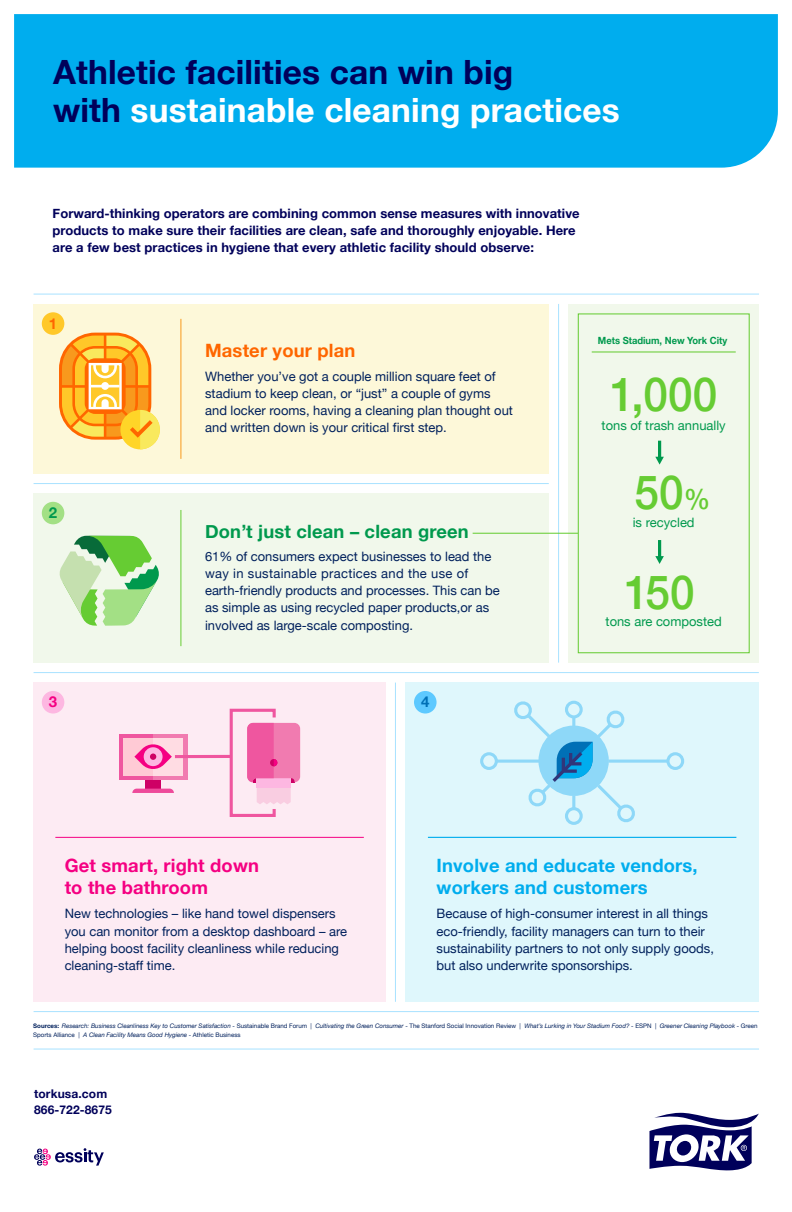
<style>
.page{position:relative;width:792px;height:1212px;background:#fff}
.page>*{position:absolute;margin:0;border:0;box-sizing:border-box;transform-origin:0 0}
.t1{font:500 46.9px "Helvetica Neue";color:#6c3;scale:.94 1}
.t2{font:700 33.4px/38px "Helvetica Neue";letter-spacing:.005em;color:#00005a}
.t3{font:700 18.4px/21.6px "Helvetica Neue";letter-spacing:.01em;color:#00adee}
.t4{font:700 18.4px/21.6px "Helvetica Neue";letter-spacing:.01em;color:#f50082}
.t5{font:700 18.4px "Helvetica Neue";letter-spacing:.01em;color:#00994d}
.t6{font:700 18.4px "Helvetica Neue";letter-spacing:.01em;color:#f60}
.t7{font:700 15px "Helvetica Neue";color:#f60}
.t8{font:700 15px "Helvetica Neue";color:#00994d}
.t9{font:700 15px "Helvetica Neue";color:#f50082}
.t10{font:700 15px "Helvetica Neue";color:#0070b6}
.t11{font:13px/17.3px "Helvetica Neue";color:#00205c}
.t12{font:700 13px/17px "Helvetica Neue";letter-spacing:.005em;color:#00005a}
.t13{font:13px "Helvetica Neue";color:#00994d}
.t14{font:700 12px/16px "Helvetica Neue";letter-spacing:.01em;color:#00005a}
.t15{font:700 9.9px "Helvetica Neue";color:#00994d;scale:.94 1}
.t16{font:italic 6.2px/9.3px "Helvetica Neue";color:#00205c}
.s1{color:#fff}
.s2{font-size:28.2px}
.s3{font-weight:700;font-style:normal}
.s4{font-style:normal}
</style>
<div class="page">
<div style="left:14px;top:14px;width:764px;height:154px;background:#00adee"></div>
<svg style="left:649px;top:1112px;width:110px;height:58px"></svg>
<svg style="left:34px;top:1148px;width:70px;height:17px"></svg>
<hr style="left:34px;top:1048px;width:725px;height:1px;background:#a8e2ff">
<hr style="left:34px;top:1011px;width:725px;height:1px;background:#a8e2ff">
<div style="left:34px;top:304px;width:515px;height:170px;background:#fdf8d9"></div>
<div style="left:34px;top:493px;width:515px;height:169px;background:#f1f8eb"></div>
<div style="left:34px;top:682px;width:352px;height:319px;background:#fdebf3"></div>
<div style="left:405px;top:682px;width:354px;height:319px;background:#dff7fc"></div>
<div style="left:568px;top:304px;width:191px;height:358px;background:#f1f8eb"></div>
<hr style="left:34px;top:293px;width:725px;height:1px;background:#a8e2ff">
<hr style="left:34px;top:672px;width:725px;height:1px;background:#a8e2ff">
<hr style="left:34px;top:483px;width:515px;height:1px;background:#a8e2ff">
<div style="left:578px;top:313px;width:172px;height:340px;border:1px solid #6c3"></div>
<hr style="left:395px;top:682px;width:1px;height:319px;background:#a8e2ff">
<hr style="left:558px;top:304px;width:1px;height:358px;background:#a8e2ff">
<hr style="left:473px;top:533px;width:105px;height:1px;background:#6c3">
<svg style="left:59px;top:536px;width:100px;height:89px"></svg>
<div style="left:145px;top:774px;width:16px;height:15px;background:#ce0065"></div>
<svg style="left:228px;top:708px;width:72px;height:109px"></svg>
<div style="left:119px;top:734px;width:68px;height:45px;background:#ef569f"></div>
<div style="left:153px;top:734px;width:34px;height:45px;background:#f17bb0"></div>
<div style="left:123px;top:738px;width:60px;height:37px;background:#ffdce3"></div>
<div style="left:123px;top:738px;width:30px;height:37px;background:#ffcad5"></div>
<svg style="left:134px;top:744px;width:38px;height:25px"></svg>
<div style="left:144px;top:747px;width:19px;height:19px;background:#fdb7e1;border-radius:50%"></div>
<div style="left:150px;top:753px;width:6px;height:7px;background:#ce0065;border-radius:50%"></div>
<svg style="left:132px;top:788px;width:42px;height:5px"></svg>
<hr style="left:175px;top:755px;width:55px;height:3px;background:#ef569f">
<div style="left:480px;top:752px;width:18px;height:18px;border:3px solid #8ed8f8;border-radius:50%"></div>
<hr style="left:496px;top:759px;width:43px;height:3px;background:#8ed8f8">
<div style="left:666px;top:752px;width:18px;height:18px;border:3px solid #8ed8f8;border-radius:50%"></div>
<hr style="left:608px;top:759px;width:60px;height:3px;background:#8ed8f8">
<svg style="left:511px;top:700px;width:128px;height:125px"></svg>
<hr style="left:592px;top:351px;width:144px;height:1px;background:#6c3">
<hr style="left:658px;top:441px;width:3px;height:17px;background:#00994d">
<svg style="left:655px;top:457px;width:9px;height:7px"></svg>
<hr style="left:658px;top:540px;width:3px;height:17px;background:#00994d">
<svg style="left:655px;top:556px;width:9px;height:8px"></svg>
<hr style="left:180px;top:319px;width:1px;height:140px;background:#f8991d">
<hr style="left:180px;top:510px;width:1px;height:136px;background:#6c3">
<hr style="left:55px;top:837px;width:309px;height:1px;background:#f50082">
<hr style="left:428px;top:836px;width:308px;height:2px;background:#00adee">
<div style="left:59px;top:332px;width:92px;height:107px;background:#f60;border-radius:36px"></div>
<svg style="left:62px;top:335px;width:98px;height:114px"></svg>
<div style="left:42px;top:312px;width:22px;height:23px;background:#ffc829;border-radius:50%"></div>
<div style="left:42px;top:502px;width:22px;height:22px;background:#a3e085;border-radius:50%"></div>
<div style="left:42px;top:691px;width:22px;height:22px;background:#fdb7e1;border-radius:50%"></div>
<div style="left:414px;top:691px;width:23px;height:22px;background:#5dc9ff;border-radius:50%"></div>
<h2 class="t2" style="left:53px;top:54px;width:568px">Athletic facilities can win big<br>with <span class="s1">sustainable cleaning practices</span></h2>
<p class="t12" style="left:53px;top:205px;width:529px">Forward-thinking operators are combining common sense measures with innovative products to make sure their facilities are clean, safe and thoroughly enjoyable. Here are a few best practices in hygiene that every athletic facility should observe:</p>
<p class="t7" style="left:49px;top:312px;width:10px">1</p>
<p class="t8" style="left:49px;top:501px;width:10px">2</p>
<h3 class="t6" style="left:205px;top:336px;width:152px">Master your plan</h3>
<p class="t11" style="left:205px;top:368px;width:309px">Whether you’ve got a couple million square feet of stadium to keep clean, or “just” a couple of gyms and locker rooms, having a cleaning plan thought out and written down is your critical first step.</p>
<h3 class="t5" style="left:205px;top:517px;width:265px">Don’t just clean – clean green</h3>
<p class="t11" style="left:205px;top:548px;width:296px">61% of consumers expect businesses to lead the way in sustainable practices and the use of earth-friendly products and processes. This can be as simple as using recycled paper products,or as involved as large-scale composting.</p>
<p class="t9" style="left:49px;top:690px;width:10px">3</p>
<p class="t10" style="left:421px;top:690px;width:10px">4</p>
<p class="t15" style="left:598px;top:332px;width:139px">Mets Stadium, New York City</p>
<h1 class="t1" style="left:610px;top:357px;width:116px">1,000</h1>
<p class="t13" style="left:602px;top:416px;width:126px">tons of trash annually</p>
<h1 class="t1" style="left:635px;top:455px;width:82px">50<span class="s2">%</span></h1>
<p class="t13" style="left:633px;top:512px;width:63px">is recycled</p>
<h1 class="t1" style="left:624px;top:554px;width:76px">150</h1>
<p class="t13" style="left:606px;top:612px;width:118px">tons are composted</p>
<h3 class="t4" style="left:65px;top:855px;width:196px">Get smart, right down to the bathroom</h3>
<p class="t11" style="left:65px;top:906px;width:284px">New technologies – like hand towel dispensers you can monitor from a desktop dashboard – are helping boost facility cleanliness while reducing cleaning-staff time. </p>
<h3 class="t3" style="left:437px;top:855px;width:263px">Involve and educate vendors, workers and customers </h3>
<p class="t11" style="left:437px;top:906px;width:279px">Because of high-consumer interest in all things eco-friendly, facility managers can turn to their sustainability partners to not only supply goods, but also underwrite sponsorships.</p>
<p class="t16" style="left:33px;top:1021px;width:726px"><span class="s3">Sources:</span> Research: Business Cleanliness Key to Customer Satisfaction <span class="s4">- Sustainable Brand Forum |</span> Cultivating the Green Consumer <span class="s4">- The Stanford Social Innovation Review |</span> What’s Lurking in Your Stadium Food? <span class="s4">- ESPN |</span> Greener Cleaning Playbook - <span class="s4">Green<br>Sports Alliance |</span> A Clean Facility Means Good Hygiene <span class="s4">- Athletic Business</span></p>
<p class="t14" style="left:34px;top:1086px;width:79px">torkusa.com<br>866-722-8675</p>
</div>
